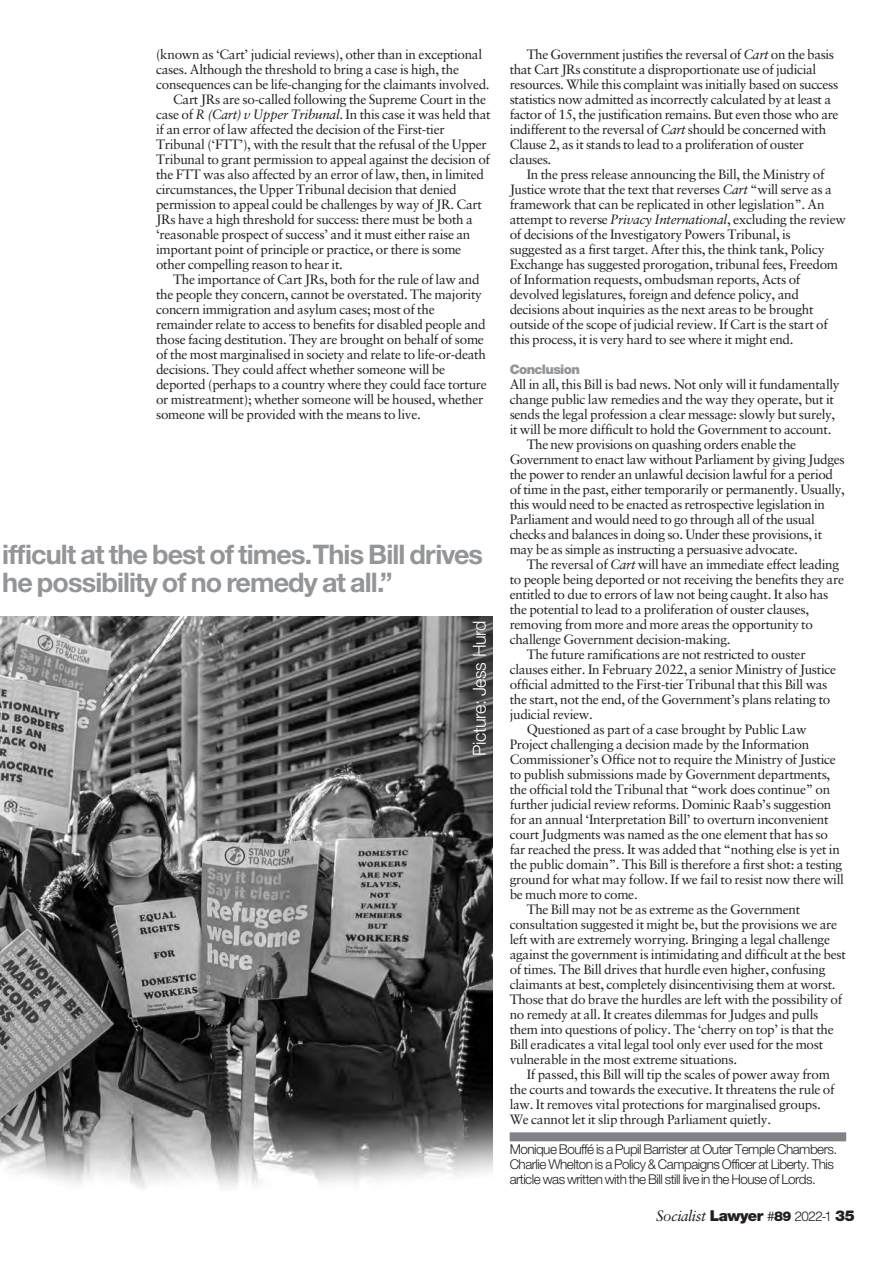
<style>
.page{position:relative;width:893px;height:1263px;background:#fff}
.page>*{position:absolute;margin:0;border:0;box-sizing:border-box;transform-origin:0 0}
.t1{font:700 27px/28.5px "Helvetica Neue CE";letter-spacing:-.035em;color:#939598}
.t2{font:300 18px "Helvetica Neue LT Pro";letter-spacing:-.03em;color:#fff}
.t3{font:italic 15px "Sabon";letter-spacing:-.03em;color:#231f20}
.t4{font:13.5px/15px "Sabon LT Std";letter-spacing:-.02em;color:#231f20}
.t5{font:300 13.5px/15px "Helvetica Neue LT Pro";letter-spacing:-.04em;color:#231f20}
.t6{font:900 13.2px "Helvetica Neue LT Pro";letter-spacing:-.045em;color:#939598}
.s1{font-style:italic}
.s2{font-family:"Helvetica Neue LT Pro";font-weight:900;font-style:normal}
.s3{font-family:"Helvetica";font-weight:300;font-style:normal;font-size:13.5px}
.s4{font-family:"Helvetica Neue LT Pro";font-weight:900;font-style:normal;font-size:13.5px}
</style>
<div class="page">
<img style="left:0;top:617px;width:493px;height:571px">
<div style="left:510px;top:1132px;width:336px;height:9px;background:#808285"></div>
<p class="t4" style="left:156px;top:48px;width:335px">(known as ‘Cart’ judicial reviews), other than in exceptional cases. Although the threshold to bring a case is high, the consequences can be life-changing for the claimants involved.</p>
<p class="t4" style="left:156px;top:93px;width:336px;text-indent:17px">Cart JRs are so-called following the Supreme Court in the case of <span class="s1">R (Cart) v Upper Tribunal</span>. In this case it was held that if an error of law affected the decision of the First-tier Tribunal (‘FTT’), with the result that the refusal of the Upper Tribunal to grant permission to appeal against the decision of the FTT was also affected by an error of law, then, in limited circumstances, the Upper Tribunal decision that denied permission to appeal could be challenges by way of JR. Cart JRs have a high threshold for success: there must be both a ‘reasonable prospect of success’ and it must either raise an important point of principle or practice, or there is some other compelling reason to hear it.</p>
<p class="t4" style="left:156px;top:273px;width:332px;text-indent:17px">The importance of Cart JRs, both for the rule of law and the people they concern, cannot be overstated. The majority concern immigration and asylum cases; most of the remainder relate to access to benefits for disabled people and those facing destitution. They are brought on behalf of some of the most marginalised in society and relate to life-or-death decisions. They could affect whether someone will be deported (perhaps to a country where they could face torture or mistreatment); whether someone will be housed, whether someone will be provided with the means to live.</p>
<p class="t1" style="left:2px;top:543px;width:482px">ifficult at the best of times. This Bill drives he possibility of no remedy at all.”</p>
<p class="t2" style="left:473px;top:756px;width:137px;rotate:-90deg">Picture: Jess Hurd</p>
<p class="t4" style="left:510px;top:48px;width:330px;text-indent:17px">The Government justifies the reversal of <span class="s1">Cart</span> on the basis that Cart JRs constitute a disproportionate use of judicial resources. While this complaint was initially based on success statistics now admitted as incorrectly calculated by at least a factor of 15, the justification remains. But even those who are indifferent to the reversal of <span class="s1">Cart</span> should be concerned with Clause 2, as it stands to lead to a proliferation of ouster clauses.</p>
<p class="t4" style="left:510px;top:168px;width:338px;text-indent:17px">In the press release announcing the Bill, the Ministry of Justice wrote that the text that reverses <span class="s1">Cart</span> “will serve as a framework that can be replicated in other legislation”. An attempt to reverse <span class="s1">Privacy International</span>, excluding the review of decisions of the Investigatory Powers Tribunal, is suggested as a first target. After this, the think tank, Policy Exchange has suggested prorogation, tribunal fees, Freedom of Information requests, ombudsman reports, Acts of devolved legislatures, foreign and defence policy, and decisions about inquiries as the next areas to be brought outside of the scope of judicial review. If Cart is the start of this process, it is very hard to see where it might end.</p>
<p class="t6" style="left:510px;top:362px;width:72px">Conclusion</p>
<p class="t4" style="left:510px;top:378px;width:331px">All in all, this Bill is bad news. Not only will it fundamentally change public law remedies and the way they operate, but it sends the legal profession a clear message: slowly but surely, it will be more difficult to hold the Government to account.</p>
<p class="t4" style="left:510px;top:438px;width:337px;text-indent:17px">The new provisions on quashing orders enable the Government to enact law without Parliament by giving Judges the power to render an unlawful decision lawful for a period of time in the past, either temporarily or permanently. Usually, this would need to be enacted as retrospective legislation in Parliament and would need to go through all of the usual checks and balances in doing so. Under these provisions, it may be as simple as instructing a persuasive advocate.</p>
<p class="t4" style="left:510px;top:558px;width:336px;text-indent:17px">The reversal of <span class="s1">Cart</span> will have an immediate effect leading to people being deported or not receiving the benefits they are entitled to due to errors of law not being caught. It also has the potential to lead to a proliferation of ouster clauses, removing from more and more areas the opportunity to challenge Government decision-making.</p>
<p class="t4" style="left:510px;top:648px;width:328px;text-indent:17px">The future ramifications are not restricted to ouster clauses either. In February 2022, a senior Ministry of Justice official admitted to the First-tier Tribunal that this Bill was the start, not the end, of the Government’s plans relating to judicial review.</p>
<p class="t4" style="left:510px;top:723px;width:336px;text-indent:17px">Questioned as part of a case brought by Public Law Project challenging a decision made by the Information Commissioner’s Office not to require the Ministry of Justice to publish submissions made by Government departments, the official told the Tribunal that “work does continue” on further judicial review reforms. Dominic Raab’s suggestion for an annual ‘Interpretation Bill’ to overturn inconvenient court Judgments was named as the one element that has so far reached the press. It was added that “nothing else is yet in the public domain”. This Bill is therefore a first shot: a testing ground for what may follow. If we fail to resist now there will be much more to come.</p>
<p class="t4" style="left:510px;top:903px;width:338px;text-indent:17px">The Bill may not be as extreme as the Government consultation suggested it might be, but the provisions we are left with are extremely worrying. Bringing a legal challenge against the government is intimidating and difficult at the best of times. The Bill drives that hurdle even higher, confusing claimants at best, completely disincentivising them at worst.<br>Those that do brave the hurdles are left with the possibility of no remedy at all. It creates dilemmas for Judges and pulls them into questions of policy. The ‘cherry on top’ is that the Bill eradicates a vital legal tool only ever used for the most vulnerable in the most extreme situations.</p>
<p class="t4" style="left:510px;top:1068px;width:326px;text-indent:17px">If passed, this Bill will tip the scales of power away from the courts and towards the executive. It threatens the rule of law. It removes vital protections for marginalised groups.<br>We cannot let it slip through Parliament quietly.</p>
<p class="t5" style="left:510px;top:1143px;width:329px">Monique Bouffé is a Pupil Barrister at Outer Temple Chambers.<br>Charlie Whelton is a Policy &amp; Campaigns Officer at Liberty. This article was written with the Bill still live in the House of Lords.</p>
<p class="t3" style="left:656px;top:1209px;width:200px">Socialist <span class="s2">Lawyer</span> <span class="s3">#</span><span class="s4">89</span> <span class="s3">2022-1</span> <span class="s2">35</span></p>
</div>
